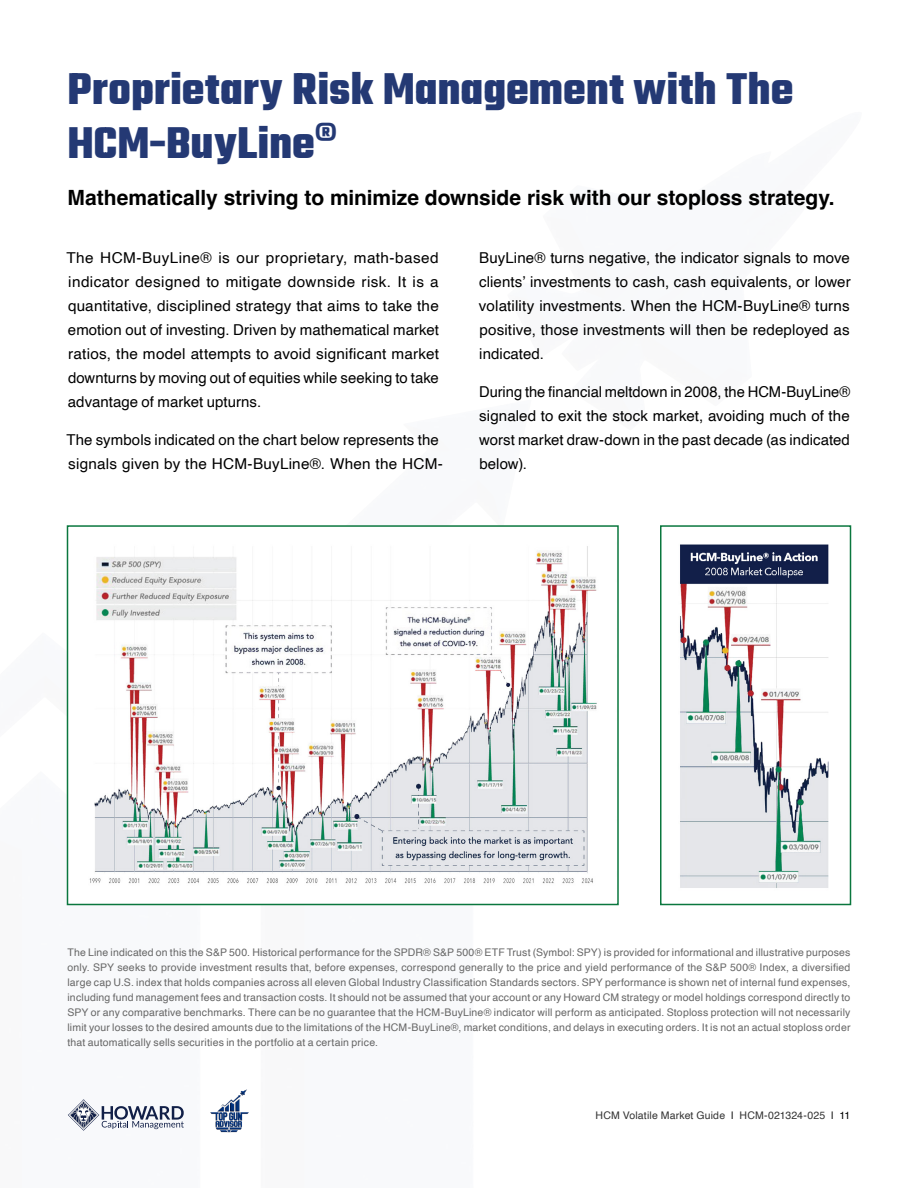
<style>
.page{position:relative;width:918px;height:1188px;background:#fff}
.page>*{position:absolute;margin:0;border:0;box-sizing:border-box;transform-origin:0 0}
.t1{font:300 48px/54px "Teko";color:#243974}
.t2{font:700 21px "Helvetica";letter-spacing:-.005em;color:#000}
.t3{font:15px/24px "Helvetica";letter-spacing:.005em;color:#000;text-align:justify}
.t4{font:10.5px/15px "Helvetica";letter-spacing:.02em;color:#666;text-align:justify}
.t5{font:10.5px "Helvetica";letter-spacing:.015em;color:#333}
.s1{color:#000}
</style>
<div class="page">
<img style="left:210px;top:1089px;width:39px;height:44px">
<img style="left:89px;top:546px;width:508px;height:338px">
<div style="left:67px;top:525px;width:552px;height:380px;border:2px solid #0a773e"></div>
<img style="left:680px;top:544px;width:149px;height:344px">
<div style="left:660px;top:525px;width:191px;height:380px;border:2px solid #0a773e"></div>
<svg style="left:68px;top:1100px;width:116px;height:31px"></svg>
<h1 class="t1" style="left:68px;top:66px;width:727px">Proprietary Risk Management with The<br>HCM-BuyLine®</h1>
<h2 class="t2" style="left:68px;top:185px;width:769px">Mathematically striving to minimize downside risk with our stoploss strategy.</h2>
<p class="t3" style="left:66px;top:246px;width:374px">The HCM-BuyLine® is our proprietary, math-based indicator designed to mitigate downside risk. It is a quantitative, disciplined strategy that aims to take the emotion out of investing. Driven by mathematical market ratios, the model attempts to avoid significant market downturns by moving out of equities while seeking to take advantage of market upturns.</p>
<h3 class="t3" style="left:66px;top:428px;width:378px">The symbols indicated on the chart below represents the signals given by the HCM-BuyLine®. When the HCM-</h3>
<h3 class="t3" style="left:479px;top:246px;width:373px">BuyLine® turns negative, the indicator signals to move clients’ investments to cash, cash equivalents, or lower volatility investments. When the HCM-BuyLine® turns positive, those investments will then be redeployed as indicated.</h3>
<h3 class="t3" style="left:479px;top:380px;width:373px">During the financial meltdown in 2008, the HCM-BuyLine® signaled to exit the stock market, avoiding much of the worst market draw-down in the past decade (as indicated below).</h3>
<p class="t4" style="left:68px;top:945px;width:785px">The Line indicated on this the S&amp;P 500. Historical performance for the SPDR® S&amp;P 500® ETF Trust (Symbol: SPY) is provided for informational and illustrative purposes only. SPY seeks to provide investment results that, before expenses, correspond generally to the price and yield performance of the S&amp;P 500® Index, a diversified large cap U.S. index that holds companies across all eleven Global Industry Classification Standards sectors. SPY performance is shown net of internal fund expenses, including fund management fees and transaction costs. It should not be assumed that your account or any Howard CM strategy or model holdings correspond directly to SPY or any comparative benchmarks. There can be no guarantee that the HCM-BuyLine® indicator will perform as anticipated. Stoploss protection will not necessarily limit your losses to the desired amounts due to the limitations of the HCM-BuyLine®, market conditions, and delays in executing orders. It is not an actual stoploss order that automatically sells securities in the portfolio at a certain price.</p>
<p class="t5" style="left:596px;top:1107px;width:256px">HCM Volatile Market Guide <span class="s1">|</span> HCM-021324-025 <span class="s1">| 11</span></p>
</div>
